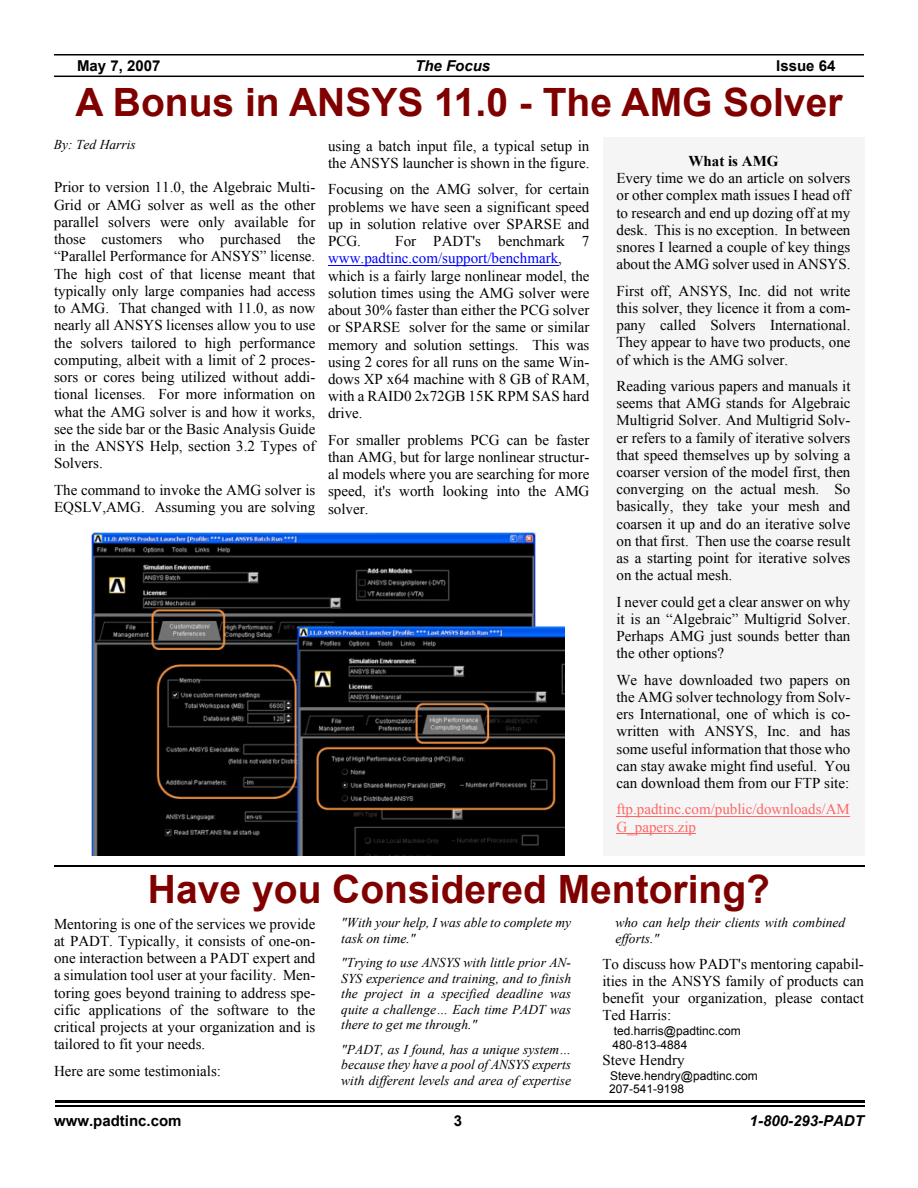
<style>
.page{position:relative;width:918px;height:1188px;background:#fff}
.page>*{position:absolute;margin:0;border:0;box-sizing:border-box;transform-origin:0 0}
.t1{font:700 39px "Arial";color:#800000}
.t2{font:15px/17.2px "Times New Roman";color:#000;text-align:justify}
.t3{font:15px/17.2px "Times New Roman";color:#f66}
.t4{font:700 15px "Arial";color:#000}
.t5{font:italic 700 15px "Arial";color:#000}
.t6{font:700 15px "Times New Roman";color:#000}
.t7{font:italic 13.5px/15.5px "Times New Roman";color:#000}
.t8{font:12px/13.8px "Arial";color:#000}
.s1{color:#00f}
</style>
<div class="page">
<hr style="left:54px;top:54px;width:810px;height:1px;background:#000">
<hr style="left:54px;top:76px;width:810px;height:1px;background:#000">
<hr style="left:55px;top:1106px;width:810px;height:1px;background:#000">
<hr style="left:55px;top:1101px;width:810px;height:2px;background:#000">
<hr style="left:328px;top:265px;width:230px;height:1px;background:#00f">
<img style="left:92px;top:533px;width:473px;height:322px">
<div style="left:603px;top:137px;width:261px;height:719px;background:#f5f5f5"></div>
<hr style="left:617px;top:816px;width:233px;height:1px;background:#f66">
<hr style="left:617px;top:833px;width:79px;height:1px;background:#f66">
<hr style="left:54px;top:867px;width:810px;height:1px;background:#000">
<hr style="left:54px;top:865px;width:810px;height:1px;background:#000">
<p class="t4" style="left:77px;top:60px;width:85px">May 7, 2007</p>
<p class="t5" style="left:415px;top:57px;width:77px">The Focus</p>
<p class="t4" style="left:776px;top:60px;width:61px">Issue 64</p>
<h1 class="t1" style="left:75px;top:87px;width:769px">A Bonus in ANSYS 11.0 - The AMG Solver</h1>
<p class="t6" style="left:688px;top:156px;width:92px">What is AMG</p>
<p class="t2" style="left:616px;top:171px;width:235px">Every time we do an article on solvers or other complex math issues I head off to research and end up dozing off at my desk. This is no exception. In between snores I learned a couple of key things about the AMG solver used in ANSYS.</p>
<p class="t2" style="left:616px;top:283px;width:236px">First off, ANSYS, Inc. did not write this solver, they licence it from a com&shy;pany called Solvers International.<br>They appear to have two products, one of which is the AMG solver.</p>
<p class="t2" style="left:616px;top:378px;width:236px">Reading various papers and manuals it seems that AMG stands for Algebraic Multigrid Solver. And Multigrid Solv&shy;er refers to a family of iterative solvers that speed themselves up by solving a coarser version of the model first, then converging on the actual mesh. So basically, they take your mesh and coarsen it up and do an iterative solve on that first. Then use the coarse result as a starting point for iterative solves on the actual mesh.</p>
<p class="t2" style="left:616px;top:594px;width:235px">I never could get a clear answer on why it is an ìAlgebraicî Multigrid Solver.<br>Perhaps AMG just sounds better than the other options?</p>
<p class="t2" style="left:616px;top:672px;width:235px">We have downloaded two papers on the AMG solver technology from Solv&shy;ers International, one of which is co&shy;written with ANSYS, Inc. and has some useful information that those who can stay awake might find useful. You can download them from our FTP site:</p>
<p class="t3" style="left:616px;top:802px;width:235px">ftp.padtinc.com/public/downloads/AM<br>G_papers.zip</p>
<p class="t7" style="left:54px;top:138px;width:83px">By: Ted Harris</p>
<p class="t2" style="left:54px;top:180px;width:263px">Prior to version 11.0, the Algebraic Multi-Grid or AMG solver as well as the other parallel solvers were only available for those customers who purchased the ìParallel Performance for ANSYSî license.<br>The high cost of that license meant that typically only large companies had access to AMG. That changed with 11.0, as now nearly all ANSYS licenses allow you to use the solvers tailored to high performance computing, albeit with a limit of 2 proces&shy;sors or cores being utilized without addi&shy;tional licenses. For more information on what the AMG solver is and how it works, see the side bar or the Basic Analysis Guide in the ANSYS Help, section 3.2 Types of Solvers.</p>
<p class="t2" style="left:54px;top:482px;width:263px">The command to invoke the AMG solver is<br>EQSLV,AMG. Assuming you are solving</p>
<p class="t2" style="left:328px;top:138px;width:263px">using a batch input file, a typical setup in the ANSYS launcher is shown in the figure.</p>
<p class="t2" style="left:328px;top:182px;width:263px">Focusing on the AMG solver, for certain problems we have seen a significant speed up in solution relative over SPARSE and PCG.</p>
<p class="t2" style="left:328px;top:234px;width:263px;text-align:left;text-indent:67px">For PADT's benchmark 7 <span class="s1">www.padtinc.com/support/benchmark</span>, which is a fairly large nonlinear model, the solution times using the AMG solver were about 30% faster than either the PCG solver or SPARSE solver for the same or similar memory and solution settings. This was using 2 cores for all runs on the same Win&shy;dows XP x64 machine with 8 GB of RAM, with a RAID0 2x72GB 15K RPM SAS hard drive.</p>
<p class="t2" style="left:328px;top:432px;width:263px">For smaller problems PCG can be faster than AMG, but for large nonlinear structur&shy;al models where you are searching for more speed, it's worth looking into the AMG solver.</p>
<h1 class="t1" style="left:148px;top:875px;width:624px">Have you Considered Mentoring?</h1>
<p class="t2" style="left:54px;top:916px;width:263px">Mentoring is one of the services we provide at PADT. Typically, it consists of one-on&shy;one interaction between a PADT expert and a simulation tool user at your facility. Men&shy;toring goes beyond training to address spe&shy;cific applications of the software to the critical projects at your organization and is tailored to fit your needs.</p>
<p class="t2" style="left:54px;top:1063px;width:169px">Here are some testimonials:</p>
<p class="t7" style="left:341px;top:916px;width:231px">"With your help, I was able to complete my task on time."</p>
<p class="t7" style="left:341px;top:956px;width:231px;text-align:justify">"Trying to use ANSYS with little prior AN-SYS experience and training, and to finish the project in a specified deadline was quite a challengeÖ Each time PADT was there to get me through."</p>
<p class="t7" style="left:341px;top:1043px;width:231px;text-align:justify">"PADT, as I found, has a unique systemÖ because they have a pool of ANSYS experts with different levels and area of expertise</p>
<p class="t7" style="left:616px;top:916px;width:231px">who can help their clients with combined efforts."</p>
<p class="t2" style="left:602px;top:956px;width:263px">To discuss how PADT's mentoring capabil&shy;ities in the ANSYS family of products can benefit your organization, please contact Ted Harris:</p>
<p class="t8" style="left:612px;top:1025px;width:130px">ted.harris@padtinc.com<br>480-813-4884</p>
<p class="t2" style="left:603px;top:1053px;width:84px">Steve Hendry</p>
<p class="t8" style="left:609px;top:1070px;width:150px">Steve.hendry@padtinc.com<br>207-541-9198</p>
<p class="t4" style="left:54px;top:1116px;width:129px">www.padtinc.com</p>
<p class="t4" style="left:454px;top:1116px;width:10px">3</p>
<p class="t5" style="left:750px;top:1112px;width:116px">1-800-293-PADT</p>
</div>
